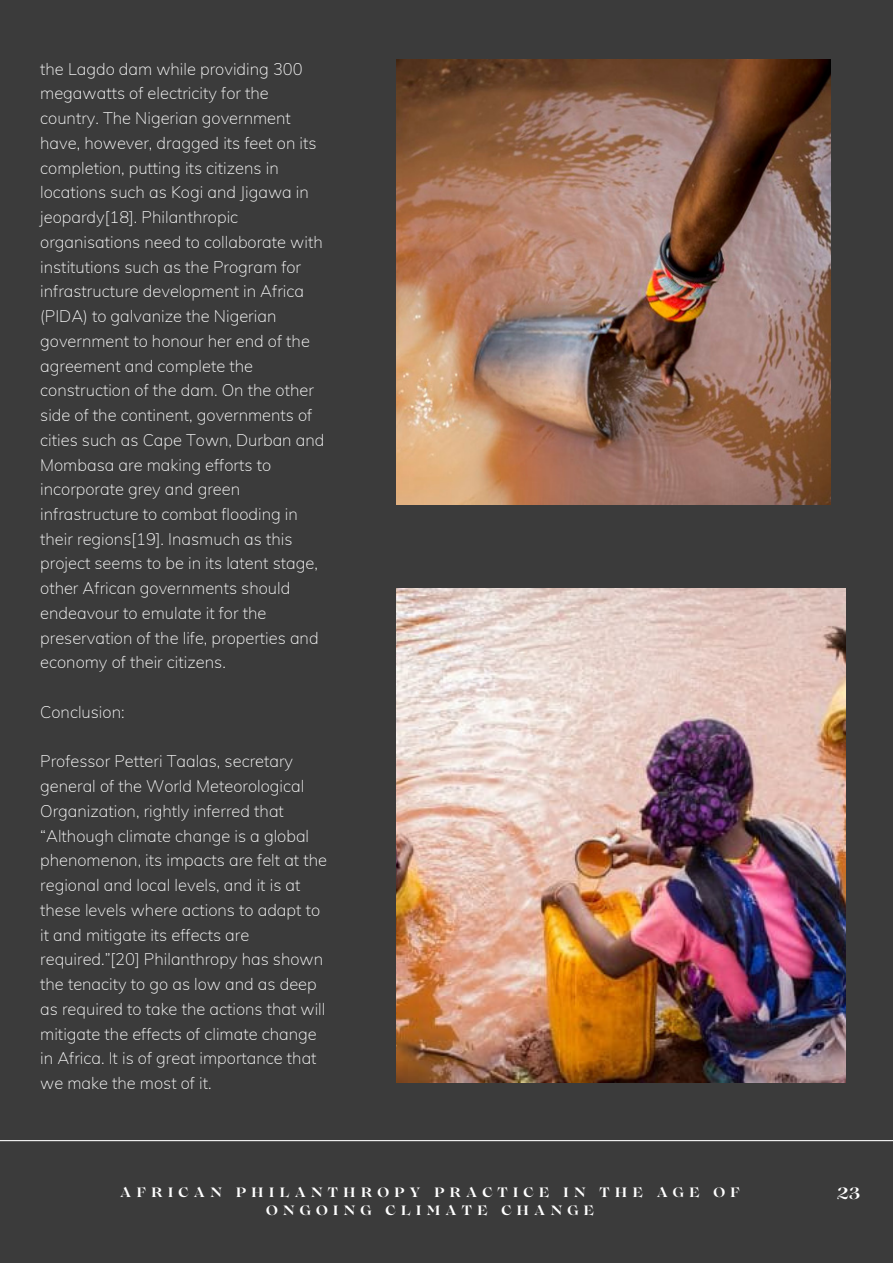
<style>
.page{position:relative;width:893px;height:1264px;background:#fff}
.page>*{position:absolute;margin:0;border:0;box-sizing:border-box;transform-origin:0 0}
.t1{font:200 16.5px/24.8px "Muli";color:#fff}
.t2{font:700 16.5px "Lovelace";color:#fff}
.t3{font:700 13.5px/18px "Lovelace";letter-spacing:.37em;color:#fff;text-align:center}
</style>
<div class="page">
<div style="left:0;top:0;width:892px;height:1262px;background:#3b3b3b"></div>
<hr style="left:0;top:1139px;width:892px;height:2px;background:#f8f8f8">
<img style="left:396px;top:59px;width:434px;height:445px">
<img style="left:396px;top:588px;width:449px;height:494px">
<p class="t1" style="left:40px;top:56px;width:286px">the Lagdo dam while providing 300 megawatts of electricity for the country. The Nigerian government have, however, dragged its feet on its completion, putting its citizens in locations such as Kogi and Jigawa in jeopardy[18]. Philanthropic organisations need to collaborate with institutions such as the Program for infrastructure development in Africa (PIDA) to galvanize the Nigerian government to honour her end of the agreement and complete the construction of the dam. On the other side of the continent, governments of cities such as Cape Town, Durban and Mombasa are making efforts to incorporate grey and green infrastructure to combat flooding in their regions[19]. Inasmuch as this project seems to be in its latent stage, other African governments should endeavour to emulate it for the preservation of the life, properties and economy of their citizens.</p>
<p class="t1" style="left:40px;top:699px;width:86px">Conclusion:</p>
<p class="t1" style="left:40px;top:748px;width:288px">Professor Petteri Taalas, secretary general of the World Meteorological Organization, rightly inferred that “Although climate change is a global phenomenon, its impacts are felt at the regional and local levels, and it is at these levels where actions to adapt to it and mitigate its effects are required.”[20] Philanthropy has shown the tenacity to go as low and as deep as required to take the actions that will mitigate the effects of climate change in Africa. It is of great importance that we make the most of it.</p>
<p class="t3" style="left:120px;top:1184px;width:621px">AFRICAN PHILANTHROPY PRACTICE IN THE AGE OF<br>ONGOING CLIMATE CHANGE</p>
<p class="t2" style="left:836px;top:1187px;width:25px">23</p>
</div>
